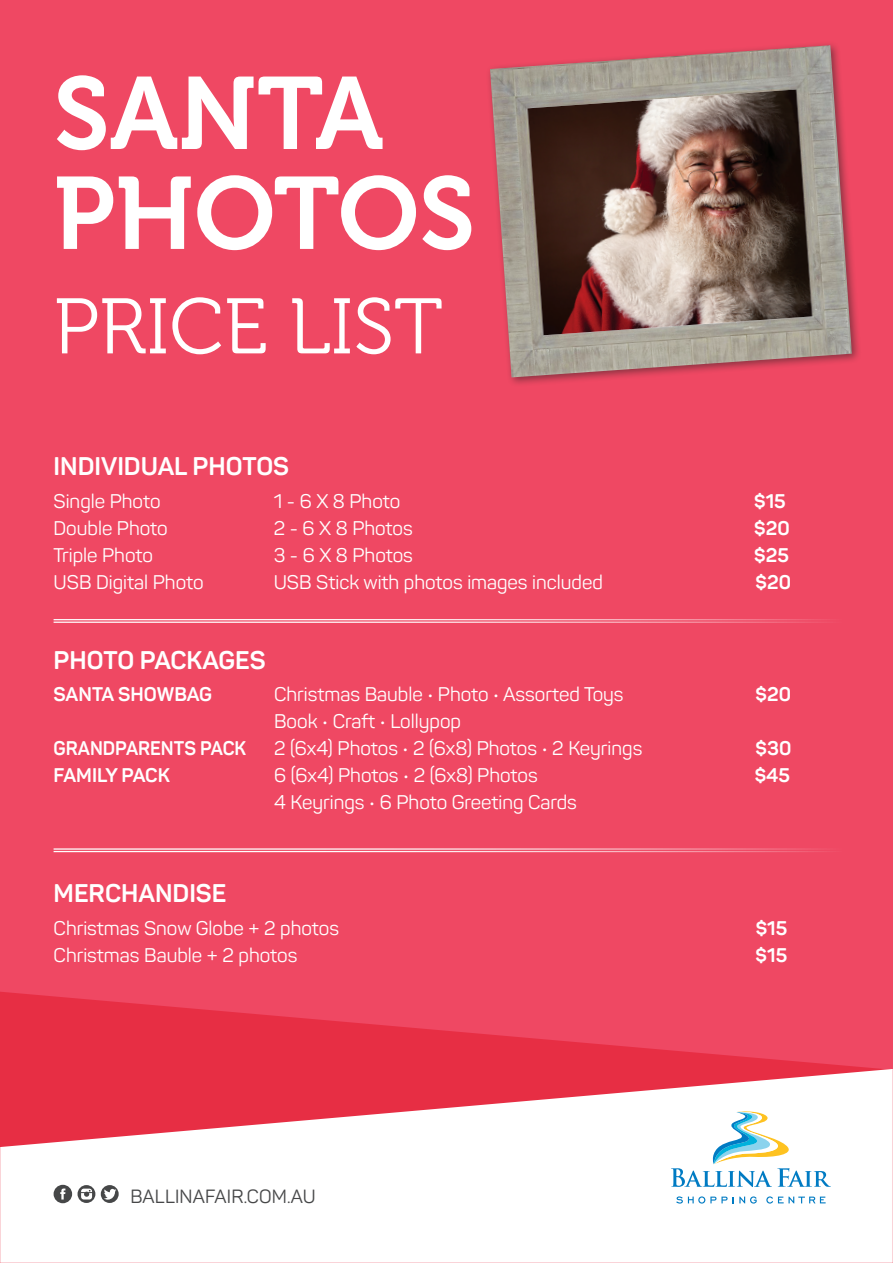
<style>
.page{position:relative;width:893px;height:1263px;background:#ef4863}
.page>*{position:absolute;margin:0;border:0;box-sizing:border-box;transform-origin:0 0}
.t1{font:102px/99.9px "Museo 700";color:#fff}
.t2{font:78.45px "Museo 300";color:#fff}
.t3{font:700 25.2px "Panton";color:#fff}
.t4{font:19.5px "Panton";color:#fff}
.t5{font:700 19.5px "Panton";color:#fff}
.t6{font:700 19.5px "Panton";color:#fff;scale:.95 1}
.t7{font:18.9px "Panton";letter-spacing:.01em;color:#464748}
</style>
<div class="page">
<svg style="left:0;top:992px;width:880px;height:77px;fill:#e72e44"></svg>
<svg style="left:0;top:1069px;width:893px;height:194px;background:#f9d0d5"></svg>
<svg style="left:676px;top:1196px;width:81px;height:7px"></svg>
<svg style="left:766px;top:1196px;width:60px;height:7px"></svg>
<svg style="left:671px;top:1111px;width:160px;height:76px;background:#ddedef"></svg>
<svg style="left:54px;top:1185px;width:18px;height:18px"></svg>
<svg style="left:78px;top:1185px;width:17px;height:18px"></svg>
<svg style="left:101px;top:1185px;width:18px;height:18px"></svg>
<div style="left:486px;top:41px;width:376px;height:347px;background:#231f20;opacity:.5"></div>
<img style="left:490px;top:45px;width:362px;height:332px">
<hr style="left:54px;top:619px;width:788px;height:1px;background:#fff">
<hr style="left:54px;top:622px;width:788px;height:1px;background:#fff">
<hr style="left:54px;top:848px;width:788px;height:2px;background:#fff">
<hr style="left:54px;top:851px;width:788px;height:1px;background:#fff">
<h1 class="t1" style="left:54px;top:65px;width:423px">SANTA<br>PHOTOS</h1>
<h2 class="t2" style="left:54px;top:284px;width:391px">PRICE LIST</h2>
<p class="t3" style="left:54px;top:451px;width:237px">INDIVIDUAL PHOTOS</p>
<p class="t4" style="left:54px;top:489px;width:108px">Single Photo</p>
<p class="t4" style="left:274px;top:489px;width:128px">1 - 6 X 8 Photo</p>
<p class="t5" style="left:754px;top:489px;width:33px">$15</p>
<p class="t4" style="left:54px;top:516px;width:116px">Double Photo</p>
<p class="t4" style="left:274px;top:516px;width:141px">2 - 6 X 8 Photos</p>
<p class="t5" style="left:754px;top:516px;width:37px">$20</p>
<p class="t4" style="left:54px;top:543px;width:101px">Triple Photo</p>
<p class="t4" style="left:274px;top:543px;width:141px">3 - 6 X 8 Photos</p>
<p class="t5" style="left:754px;top:543px;width:36px">$25</p>
<p class="t4" style="left:54px;top:570px;width:152px">USB Digital Photo</p>
<p class="t4" style="left:274px;top:570px;width:331px">USB Stick with photos images included</p>
<p class="t5" style="left:756px;top:570px;width:37px">$20</p>
<p class="t3" style="left:54px;top:644px;width:214px">PHOTO PACKAGES</p>
<p class="t5" style="left:54px;top:682px;width:160px">SANTA SHOWBAG</p>
<p class="t4" style="left:274px;top:682px;width:351px">Christmas Bauble • Photo • Assorted Toys</p>
<p class="t5" style="left:756px;top:682px;width:37px">$20</p>
<p class="t4" style="left:274px;top:709px;width:188px">Book • Craft • Lollypop</p>
<p class="t6" style="left:54px;top:736px;width:204px">GRANDPARENTS PACK</p>
<p class="t4" style="left:274px;top:736px;width:370px">2 (6x4) Photos • 2 (6x8) Photos • 2 Keyrings</p>
<p class="t5" style="left:756px;top:736px;width:37px">$30</p>
<p class="t5" style="left:54px;top:763px;width:118px">FAMILY PACK</p>
<p class="t4" style="left:274px;top:763px;width:265px">6 (6x4) Photos • 2 (6x8) Photos</p>
<p class="t5" style="left:755px;top:763px;width:37px">$45</p>
<p class="t4" style="left:274px;top:790px;width:304px">4 Keyrings • 6 Photo Greeting Cards</p>
<p class="t3" style="left:54px;top:877px;width:174px">MERCHANDISE</p>
<p class="t4" style="left:54px;top:916px;width:287px">Christmas Snow Globe + 2 photos</p>
<p class="t5" style="left:756px;top:915px;width:33px">$15</p>
<p class="t4" style="left:54px;top:943px;width:245px">Christmas Bauble + 2 photos</p>
<p class="t5" style="left:756px;top:942px;width:33px">$15</p>
<p class="t7" style="left:131px;top:1185px;width:187px">BALLINAFAIR.COM.AU</p>
</div>
